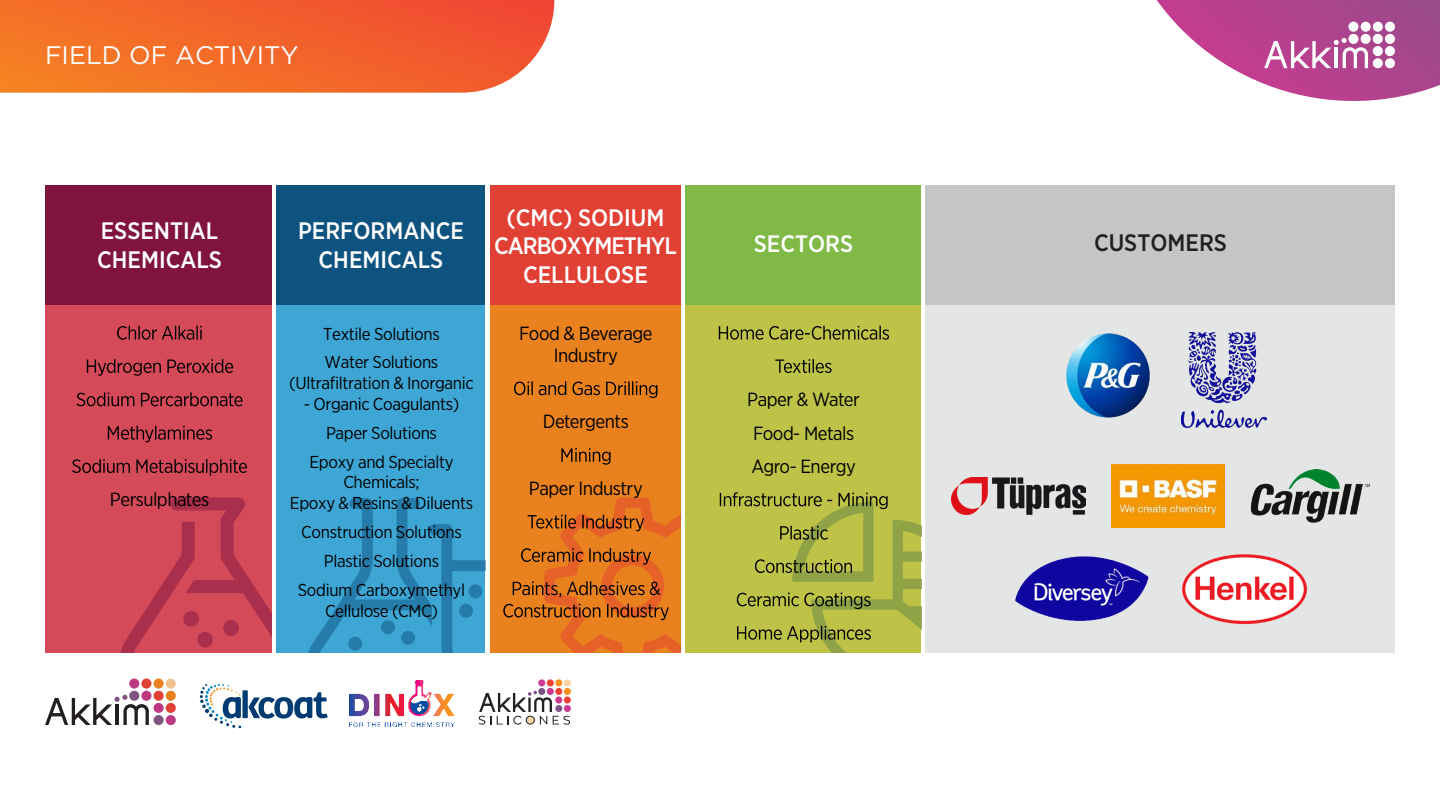
<style>
.page{position:relative;width:1440px;height:810px;background:#fff}
.page>*{position:absolute;margin:0;border:0;box-sizing:border-box;transform-origin:0 0}
.t1{font:25.42px "Gotham";color:#fff}
.t2{font:500 23.77px/28.6px "Gotham Narrow";color:#fff;text-align:center}
.t3{font:500 23.77px "Gotham Narrow";color:#231f20}
.t4{font:19.05px/33.3px "Gotham Narrow";letter-spacing:-.025em;color:#000;text-align:center}
.t5{font:17.25px/29px "Gotham Narrow";letter-spacing:-.02em;color:#000;text-align:center}
</style>
<div class="page">
<div style="left:490px;top:305px;width:191px;height:347px;background:#e9821e"></div>
<div style="left:926px;top:305px;width:469px;height:347px;background:#e4e5e5"></div>
<div style="left:276px;top:305px;width:209px;height:347px;background:#3da6d5"></div>
<div style="left:45px;top:305px;width:227px;height:347px;background:#d54a59"></div>
<svg style="left:121px;top:497px;width:151px;height:155px"></svg>
<div style="left:183px;top:611px;width:16px;height:16px;background:#aa2f4c;border-radius:50%"></div>
<svg style="left:308px;top:498px;width:177px;height:154px"></svg>
<div style="left:468px;top:584px;width:14px;height:14px;background:#257caa;border-radius:50%"></div>
<div style="left:459px;top:604px;width:14px;height:14px;background:#257caa;border-radius:50%"></div>
<div style="left:45px;top:186px;width:227px;height:119px;background:#80143f"></div>
<div style="left:926px;top:186px;width:469px;height:119px;background:#c4c6c7"></div>
<svg style="left:117px;top:326px;width:85px;height:14px"></svg>
<svg style="left:87px;top:359px;width:146px;height:17px"></svg>
<svg style="left:77px;top:392px;width:166px;height:14px"></svg>
<svg style="left:108px;top:426px;width:104px;height:16px"></svg>
<svg style="left:72px;top:459px;width:175px;height:17px"></svg>
<div style="left:276px;top:186px;width:209px;height:119px;background:#0e537f"></div>
<svg style="left:514px;top:381px;width:143px;height:17px"></svg>
<svg style="left:561px;top:448px;width:50px;height:17px"></svg>
<svg style="left:503px;top:497px;width:178px;height:155px"></svg>
<div style="left:490px;top:186px;width:191px;height:119px;background:#e14034"></div>
<div style="left:685px;top:305px;width:236px;height:347px;background:#bec246"></div>
<div style="left:685px;top:186px;width:236px;height:119px;background:#80b946"></div>
<div style="left:166px;top:679px;width:10px;height:10px;background:#f0c190;border-radius:50%"></div>
<div style="left:166px;top:691px;width:10px;height:10px;background:#e9821e;border-radius:50%"></div>
<div style="left:166px;top:703px;width:10px;height:10px;background:#e14034;border-radius:50%"></div>
<div style="left:166px;top:715px;width:10px;height:10px;background:#bd3a83;border-radius:50%"></div>
<div style="left:129px;top:679px;width:10px;height:10px;background:#bd3a83;border-radius:50%"></div>
<div style="left:141px;top:679px;width:10px;height:10px;background:#e14034;border-radius:50%"></div>
<div style="left:154px;top:679px;width:10px;height:10px;background:#e9821e;border-radius:50%"></div>
<div style="left:129px;top:691px;width:10px;height:10px;background:#7d5580;border-radius:50%"></div>
<div style="left:141px;top:691px;width:10px;height:10px;background:#bd3a83;border-radius:50%"></div>
<div style="left:154px;top:691px;width:10px;height:10px;background:#e14034;border-radius:50%"></div>
<div style="left:154px;top:703px;width:10px;height:10px;background:#bd3a83;border-radius:50%"></div>
<div style="left:154px;top:715px;width:10px;height:10px;background:#7d5580;border-radius:50%"></div>
<svg style="left:45px;top:695px;width:104px;height:30px"></svg>
<img style="left:1111px;top:464px;width:114px;height:64px">
<img style="left:1251px;top:469px;width:119px;height:54px">
<img style="left:1066px;top:333px;width:84px;height:85px">
<img style="left:951px;top:478px;width:134px;height:36px">
<img style="left:1181px;top:333px;width:86px;height:94px">
<img style="left:1015px;top:556px;width:134px;height:65px">
<img style="left:1182px;top:554px;width:125px;height:70px">
<img style="left:349px;top:681px;width:105px;height:46px">
<svg style="left:200px;top:684px;width:128px;height:44px"></svg>
<svg style="left:719px;top:326px;width:170px;height:14px"></svg>
<svg style="left:775px;top:359px;width:57px;height:14px"></svg>
<svg style="left:720px;top:492px;width:201px;height:160px"></svg>
<div style="left:564px;top:679px;width:7px;height:7px;background:#fcd3a5;border-radius:50%"></div>
<div style="left:564px;top:688px;width:7px;height:7px;background:#f7901e;border-radius:50%"></div>
<div style="left:538px;top:679px;width:7px;height:7px;background:#ca3a91;border-radius:50%"></div>
<div style="left:547px;top:679px;width:7px;height:7px;background:#ef4135;border-radius:50%"></div>
<div style="left:555px;top:679px;width:7px;height:7px;background:#f7901e;border-radius:50%"></div>
<div style="left:538px;top:688px;width:7px;height:7px;background:#7d5486;border-radius:50%"></div>
<div style="left:547px;top:688px;width:7px;height:7px;background:#ca3a91;border-radius:50%"></div>
<div style="left:555px;top:688px;width:7px;height:7px;background:#ef4135;border-radius:50%"></div>
<svg style="left:479px;top:691px;width:91px;height:34px"></svg>
<svg style="left:1157px;top:0;width:283px;height:101px"></svg>
<svg style="left:0;top:0;width:554px;height:93px"></svg>
<h1 class="t1" style="left:45px;top:38px;width:255px">FIELD OF ACTIVITY</h1>
<h2 class="t2" style="left:97px;top:216px;width:126px;text-align:left">ESSENTIAL<br>CHEMICALS</h2>
<p class="t4" style="left:110px;top:482px;width:101px">Persulphates</p>
<h2 class="t2" style="left:298px;top:216px;width:167px">PERFORMANCE<br>CHEMICALS</h2>
<p class="t5" style="left:323px;top:319px;width:118px;text-align:left">Textile Solutions<br>Water Solutions</p>
<p class="t5" style="left:289px;top:368px;width:186px">(Ultrafiltration &amp; Inorganic</p>
<p class="t5" style="left:304px;top:389px;width:157px">- Organic Coagulants)<br>Paper Solutions<br>Epoxy and Specialty</p>
<p class="t5" style="left:290px;top:472px;width:185px;line-height:20.7px">Chemicals;<br>Epoxy &amp; Resins &amp; Diluents</p>
<p class="t5" style="left:298px;top:517px;width:169px">Construction Solutions<br>Plastic Solutions<br>Sodium Carboxymethyl</p>
<p class="t5" style="left:325px;top:596px;width:114px">Cellulose (CMC)</p>
<h2 class="t2" style="left:494px;top:203px;width:184px">(CMC) SODIUM<br>CARBOXYMETHYL<br>CELLULOSE</h2>
<p class="t4" style="left:519px;top:321px;width:135px;line-height:22.2px">Food &amp; Beverage<br>Industry</p>
<p class="t4" style="left:543px;top:405px;width:88px">Detergents</p>
<p class="t4" style="left:529px;top:471px;width:115px">Paper Industry</p>
<h2 class="t2" style="left:754px;top:229px;width:101px">SECTORS</h2>
<p class="t4" style="left:747px;top:382px;width:114px;text-align:left">Paper &amp; Water<br>Food- Metals<br>Agro- Energy</p>
<h2 class="t3" style="left:1094px;top:228px;width:134px">CUSTOMERS</h2>
</div>
